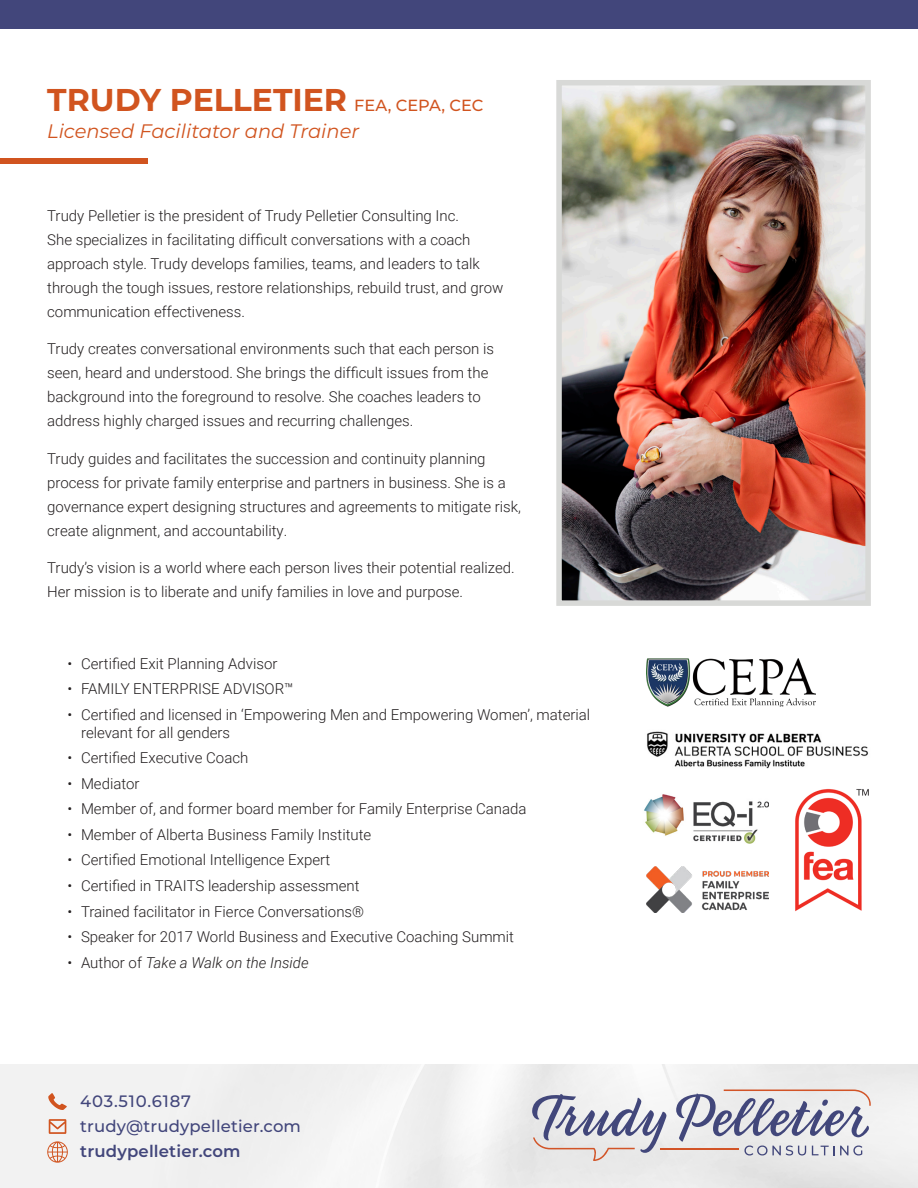
<style>
.page{position:relative;width:918px;height:1188px;background:#fff}
.page>*{position:absolute;margin:0;border:0;box-sizing:border-box;transform-origin:0 0}
.t1{font:700 31.5px "Montserrat";color:#d1541f}
.t2{font:italic 19.5px "Montserrat";color:#d1541f}
.t3{font:500 16.5px "Montserrat";letter-spacing:.01em;color:#42467b}
.t4{font:600 16.5px "Montserrat";letter-spacing:.01em;color:#42467b}
.t5{font:500 16.5px "Montserrat";letter-spacing:.05em;color:#42467b}
.t6{font:300 15px/24px "Roboto";color:#231f20}
.t7{font:italic 300 15px "Roboto";color:#231f20}
.s1{font-weight:500;font-size:16.2px}
.s2{font-style:normal}
</style>
<div class="page">
<img style="left:0;top:1065px;width:918px;height:123px">
<svg style="left:532px;top:1093px;width:134px;height:68px"></svg>
<hr style="left:660px;top:1148px;width:78px;height:1px;background:#d25427">
<svg style="left:676px;top:1090px;width:195px;height:65px"></svg>
<div style="left:0;top:159px;width:148px;height:5px;background:#d1541f"></div>
<img style="left:562px;top:86px;width:303px;height:514px">
<div style="left:556px;top:80px;width:315px;height:526px;border:5px solid #d8d9d7"></div>
<div style="left:0;top:0;width:918px;height:28px;background:#42467b"></div>
<svg style="left:48px;top:1093px;width:19px;height:17px"></svg>
<svg style="left:49px;top:1119px;width:17px;height:15px"></svg>
<svg style="left:47px;top:1141px;width:21px;height:22px"></svg>
<img style="left:647px;top:731px;width:221px;height:38px">
<img style="left:644px;top:794px;width:124px;height:50px">
<img style="left:646px;top:867px;width:122px;height:45px">
<img style="left:795px;top:788px;width:74px;height:124px">
<img style="left:646px;top:659px;width:169px;height:47px">
<p class="t1" style="left:47px;top:77px;width:438px">TRUDY PELLETIER <span class="s1">FEA, CEPA, CEC</span></p>
<p class="t2" style="left:47px;top:117px;width:314px">Licensed Facilitator and Trainer</p>
<p class="t6" style="left:47px;top:203px;width:458px">Trudy Pelletier is the president of Trudy Pelletier Consulting Inc.<br>She specializes in facilitating difficult conversations with a coach approach style. Trudy develops families, teams, and leaders to talk through the tough issues, restore relationships, rebuild trust, and grow communication effectiveness.</p>
<p class="t6" style="left:47px;top:336px;width:448px">Trudy creates conversational environments such that each person is seen, heard and understood. She brings the difficult issues from the background into the foreground to resolve. She coaches leaders to address highly charged issues and recurring challenges.</p>
<p class="t6" style="left:47px;top:446px;width:475px">Trudy guides and facilitates the succession and continuity planning process for private family enterprise and partners in business. She is a governance expert designing structures and agreements to mitigate risk, create alignment, and accountability.</p>
<p class="t6" style="left:47px;top:555px;width:469px">Trudy’s vision is a world where each person lives their potential realized.<br>Her mission is to liberate and unify families in love and purpose.</p>
<p class="t6" style="left:68px;top:651px;width:212px">• Certified Exit Planning Advisor</p>
<p class="t6" style="left:68px;top:676px;width:228px">• FAMILY ENTERPRISE ADVISOR™</p>
<p class="t6" style="left:81px;top:705px;width:511px;line-height:18px;text-indent:-14px">• Certified and licensed in ‘Empowering Men and Empowering Women’, material relevant for all genders</p>
<p class="t6" style="left:68px;top:745px;width:182px">• Certified Executive Coach</p>
<p class="t6" style="left:68px;top:771px;width:74px">• Mediator</p>
<p class="t6" style="left:68px;top:796px;width:461px">• Member of, and former board member for Family Enterprise Canada</p>
<p class="t6" style="left:68px;top:822px;width:305px">• Member of Alberta Business Family Institute</p>
<p class="t6" style="left:68px;top:848px;width:264px">• Certified Emotional Intelligence Expert</p>
<p class="t6" style="left:68px;top:873px;width:294px">• Certified in TRAITS leadership assessment</p>
<p class="t6" style="left:68px;top:899px;width:298px">• Trained facilitator in Fierce Conversations®</p>
<p class="t6" style="left:68px;top:924px;width:448px">• Speaker for 2017 World Business and Executive Coaching Summit</p>
<p class="t7" style="left:68px;top:952px;width:243px"><span class="s2">• Author of</span> Take a Walk on the Inside</p>
<p class="t5" style="left:80px;top:1090px;width:112px">403.510.6187</p>
<p class="t3" style="left:80px;top:1115px;width:222px">trudy@trudypelletier.com</p>
<p class="t4" style="left:80px;top:1139px;width:162px">trudypelletier.com</p>
</div>
